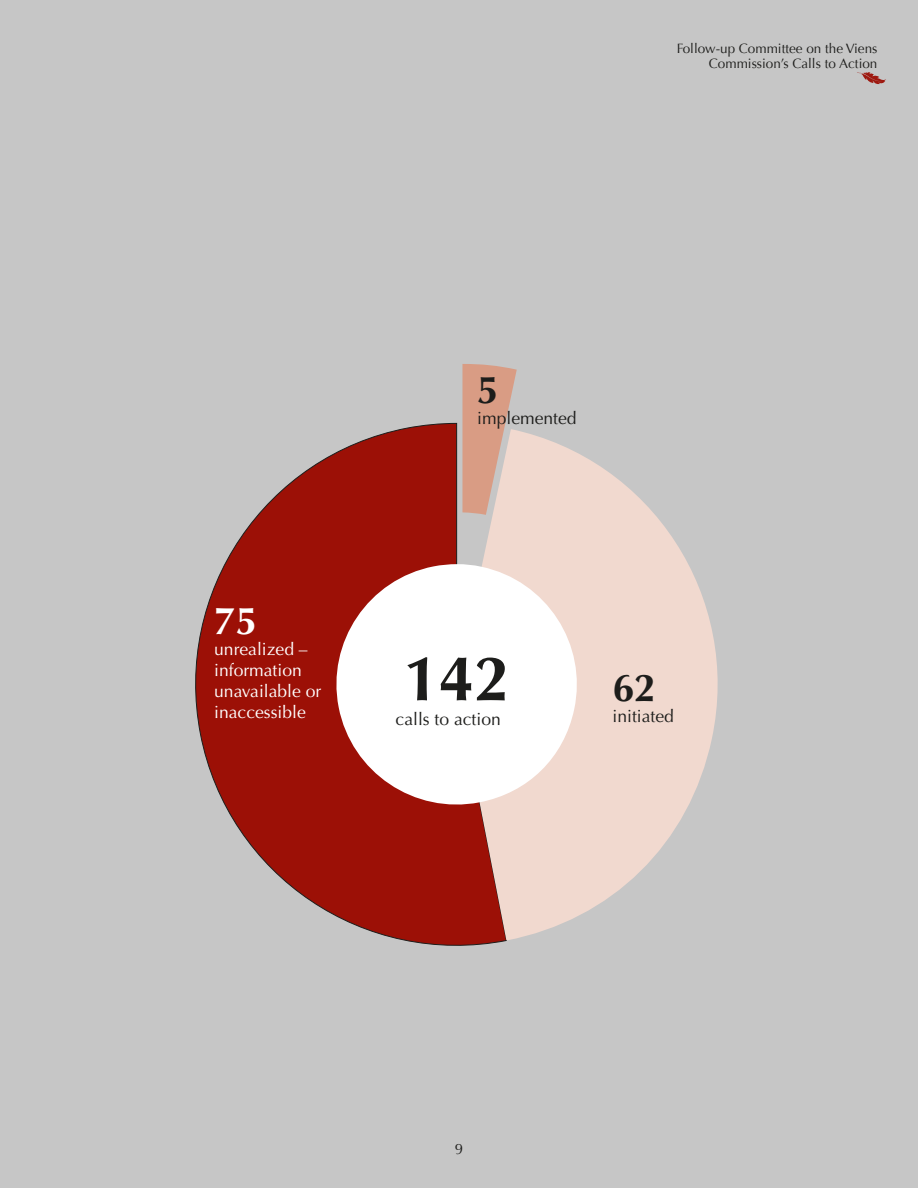
<style>
.page{position:relative;width:918px;height:1188px;background:#c6c6c6}
.page>*{position:absolute;margin:0;border:0;box-sizing:border-box;transform-origin:0 0}
.t1{font:700 63.3px "Optima LT Std";color:#1d1d1b}
.t2{font:700 39px "Optima LT Std";color:#1d1d1b}
.t3{font:700 39px "Optima LT Std";color:#fff}
.t4{font:17.55px/21px "Optima LT Std";color:#fff}
.t5{font:17.55px "Optima LT Std";color:#1d1d1b}
.t6{font:15px "Optima";color:#1d1d1b}
.t7{font:13.5px/15px "Optima";color:#1d1d1b;text-align:right}
</style>
<div class="page">
<svg style="left:195px;top:423px;width:312px;height:523px"></svg>
<svg style="left:457px;top:429px;width:261px;height:511px;fill:#f1d9cf"></svg>
<svg style="left:326px;top:564px;width:262px;height:251px;background:#edd3cf"></svg>
<svg style="left:462px;top:364px;width:55px;height:151px;background:#daab99"></svg>
<svg style="left:857px;top:72px;width:29px;height:12px"></svg>
<p class="t7" style="left:677px;top:41px;width:202px">Follow-up Committee on the Viens<br>Commission’s Calls to Action</p>
<h2 class="t3" style="left:214px;top:598px;width:45px">75</h2>
<p class="t4" style="left:214px;top:639px;width:109px">unrealized – information unavailable or inaccessible</p>
<h2 class="t2" style="left:477px;top:367px;width:23px">5</h2>
<p class="t5" style="left:477px;top:408px;width:101px">implemented</p>
<h1 class="t1" style="left:404px;top:642px;width:107px">142</h1>
<p class="t5" style="left:396px;top:708px;width:107px">calls to action</p>
<h2 class="t2" style="left:613px;top:665px;width:45px">62</h2>
<p class="t5" style="left:613px;top:706px;width:63px">initiated</p>
<p class="t6" style="left:455px;top:1140px;width:10px">9</p>
</div>
